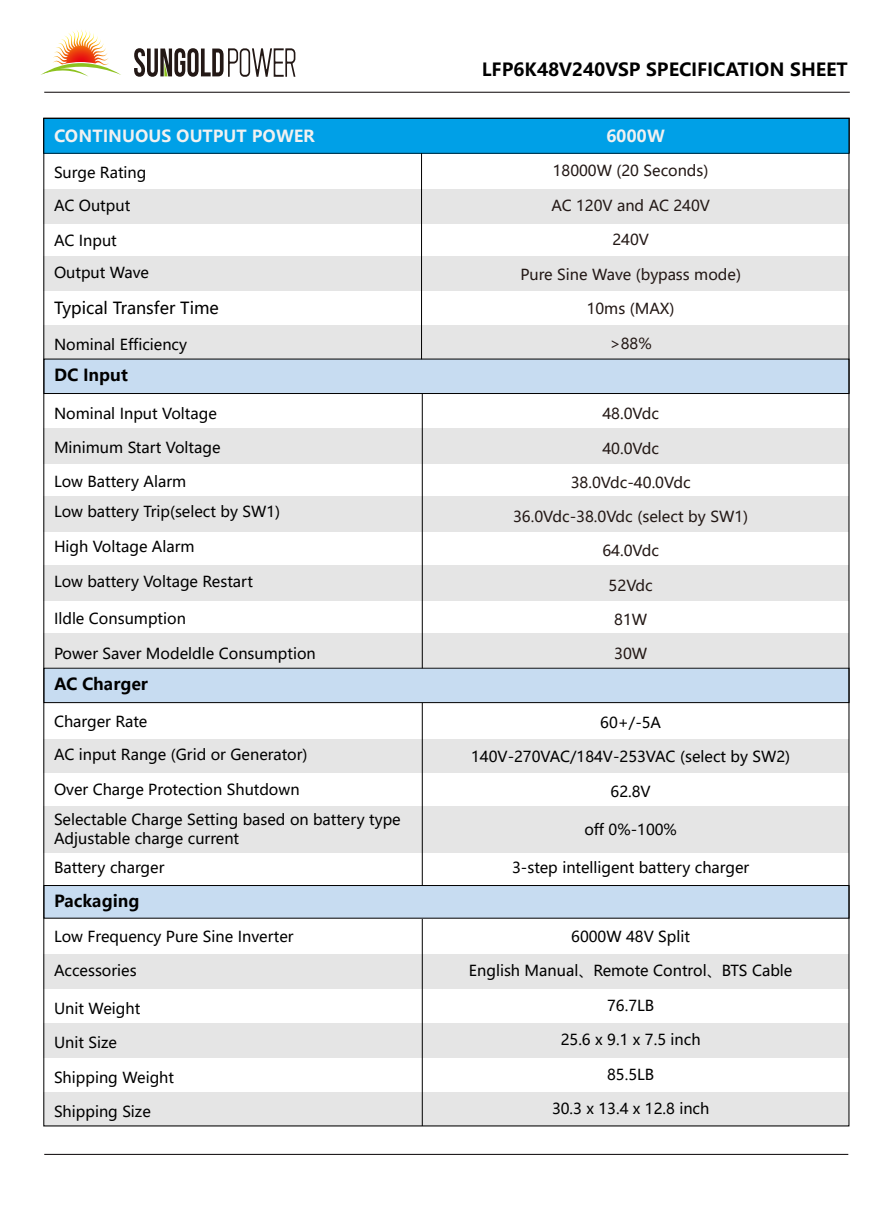
<style>
.page{position:relative;width:893px;height:1212px;background:#fff}
.page>*{position:absolute;margin:0;border:0;box-sizing:border-box;transform-origin:0 0}
.t1{font:700 18px "Microsoft Ya Hei";color:#000}
.t2{font:700 16.5px "Microsoft Ya Hei";color:#f1f1f1}
.t3{font:700 16.5px "Microsoft Ya Hei";color:#000}
.t4{font:16.5px "Microsoft Ya Hei";color:#000}
.t5{font:15px/31.7px "Microsoft Ya Hei";color:#000}
.t6{font:15px "Microsoft Ya Hei";color:#231815}
</style>
<div class="page">
<svg style="left:45px;top:118px;width:805px;height:36px;background:#0098db"></svg>
<div style="left:44px;top:189px;width:805px;height:35px;background:#e5e5e5"></div>
<div style="left:44px;top:256px;width:805px;height:35px;background:#e5e5e5"></div>
<div style="left:44px;top:325px;width:805px;height:34px;background:#e5e5e5"></div>
<div style="left:44px;top:428px;width:805px;height:36px;background:#e5e5e5"></div>
<div style="left:44px;top:496px;width:805px;height:36px;background:#e5e5e5"></div>
<div style="left:44px;top:565px;width:805px;height:35px;background:#e5e5e5"></div>
<div style="left:44px;top:633px;width:805px;height:34px;background:#e5e5e5"></div>
<div style="left:44px;top:739px;width:805px;height:34px;background:#e5e5e5"></div>
<div style="left:44px;top:806px;width:805px;height:46px;background:#e5e5e5"></div>
<div style="left:44px;top:359px;width:805px;height:35px;background:#c7dcf1;border:1px solid #000"></div>
<div style="left:44px;top:885px;width:805px;height:33px;background:#c7dcf1;border:1px solid #000"></div>
<div style="left:44px;top:954px;width:805px;height:35px;background:#e5e5e5"></div>
<div style="left:44px;top:1023px;width:805px;height:35px;background:#e5e5e5"></div>
<div style="left:44px;top:1092px;width:805px;height:35px;background:#848484"></div>
<div style="left:44px;top:1092px;width:805px;height:34px;background:#e5e5e5"></div>
<svg style="left:134px;top:48px;width:161px;height:29px"></svg>
<svg style="left:40px;top:29px;width:81px;height:48px"></svg>
<div style="left:44px;top:668px;width:805px;height:35px;background:#c7dcf1;border:1px solid #000"></div>
<hr style="left:421px;top:153px;width:1px;height:206px;background:#000">
<hr style="left:422px;top:394px;width:1px;height:274px;background:#000">
<hr style="left:422px;top:703px;width:1px;height:183px;background:#000">
<hr style="left:422px;top:919px;width:1px;height:207px;background:#000">
<hr style="left:44px;top:92px;width:806px;height:1px;background:#221e1f">
<hr style="left:44px;top:1154px;width:804px;height:1px;background:#221e1f">
<p class="t2" style="left:54px;top:124px;width:262px">CONTINUOUS OUTPUT POWER</p>
<p class="t5" style="left:54px;top:156px;width:94px">Surge Rating</p>
<p class="t5" style="left:54px;top:189px;width:78px">AC Output</p>
<p class="t5" style="left:54px;top:225px;width:97px">AC Input<br>Output Wave</p>
<p class="t4" style="left:54px;top:297px;width:166px">Typical Transfer Time</p>
<p class="t5" style="left:54px;top:328px;width:135px">Nominal Efficiency</p>
<p class="t3" style="left:54px;top:364px;width:75px">DC Input</p>
<p class="t5" style="left:54px;top:397px;width:164px">Nominal Input Voltage</p>
<p class="t5" style="left:54px;top:431px;width:168px">Minimum Start Voltage</p>
<p class="t5" style="left:54px;top:466px;width:228px;line-height:30px">Low Battery Alarm<br>Low battery Trip(select by SW1)</p>
<p class="t5" style="left:54px;top:530px;width:142px">High Voltage Alarm</p>
<p class="t5" style="left:54px;top:565px;width:201px">Low battery Voltage Restart</p>
<p class="t5" style="left:54px;top:602px;width:133px">Ildle Consumption</p>
<p class="t5" style="left:54px;top:637px;width:263px">Power Saver Modeldle Consumption</p>
<p class="t3" style="left:54px;top:673px;width:95px">AC Charger</p>
<p class="t5" style="left:54px;top:705px;width:95px">Charger Rate</p>
<p class="t5" style="left:54px;top:739px;width:255px">AC input Range (Grid or Generator)</p>
<p class="t5" style="left:54px;top:774px;width:348px;line-height:29.7px">Over Charge Protection Shutdown<br>Selectable Charge Setting based on battery type</p>
<p class="t5" style="left:54px;top:824px;width:187px;line-height:28.8px">Adjustable charge current<br>Battery charger</p>
<p class="t1" style="left:482px;top:57px;width:368px">LFP6K48V240VSP SPECIFICATION SHEET</p>
<p class="t2" style="left:606px;top:124px;width:60px">6000W</p>
<p class="t6" style="left:553px;top:161px;width:157px">18000W (20 Seconds)</p>
<p class="t6" style="left:551px;top:195px;width:160px">AC 120V and AC 240V</p>
<p class="t6" style="left:612px;top:230px;width:38px">240V</p>
<p class="t6" style="left:520px;top:264px;width:222px">Pure Sine Wave (bypass mode)</p>
<p class="t6" style="left:587px;top:299px;width:89px">10ms (MAX)</p>
<p class="t6" style="left:610px;top:333px;width:44px">&gt;88%</p>
<p class="t6" style="left:602px;top:404px;width:58px">48.0Vdc</p>
<p class="t6" style="left:602px;top:438px;width:58px">40.0Vdc</p>
<p class="t6" style="left:571px;top:472px;width:121px">38.0Vdc-40.0Vdc</p>
<p class="t6" style="left:513px;top:506px;width:237px">36.0Vdc-38.0Vdc (select by SW1)</p>
<p class="t6" style="left:602px;top:541px;width:58px">64.0Vdc</p>
<p class="t6" style="left:609px;top:575px;width:46px">52Vdc</p>
<p class="t6" style="left:614px;top:609px;width:35px">81W</p>
<p class="t6" style="left:614px;top:643px;width:35px">30W</p>
<p class="t5" style="left:600px;top:706px;width:62px">60+/-5A</p>
<p class="t5" style="left:471px;top:740px;width:321px">140V-270VAC/184V-253VAC (select by SW2)</p>
<p class="t5" style="left:611px;top:775px;width:42px">62.8V</p>
<p class="t5" style="left:584px;top:814px;width:94px">off 0%-100%</p>
<p class="t5" style="left:512px;top:851px;width:239px">3-step intelligent battery charger</p>
<p class="t3" style="left:54px;top:889px;width:87px">Packaging</p>
<p class="t5" style="left:54px;top:920px;width:241px">Low Frequency Pure Sine Inverter</p>
<p class="t5" style="left:571px;top:920px;width:120px">6000W 48V Split</p>
<p class="t5" style="left:469px;top:954px;width:325px">English Manual、Remote Control、BTS Cable</p>
<p class="t5" style="left:607px;top:989px;width:49px">76.7LB</p>
<p class="t5" style="left:561px;top:1023px;width:141px">25.6 x 9.1 x 7.5 inch</p>
<p class="t5" style="left:607px;top:1058px;width:49px">85.5LB</p>
<p class="t5" style="left:552px;top:1092px;width:159px">30.3 x 13.4 x 12.8 inch</p>
<p class="t5" style="left:54px;top:954px;width:84px">Accessories</p>
<p class="t5" style="left:54px;top:992px;width:88px">Unit Weight</p>
<p class="t5" style="left:54px;top:1026px;width:64px">Unit Size</p>
<p class="t5" style="left:54px;top:1061px;width:122px">Shipping Weight</p>
<p class="t5" style="left:54px;top:1095px;width:98px">Shipping Size</p>
</div>
